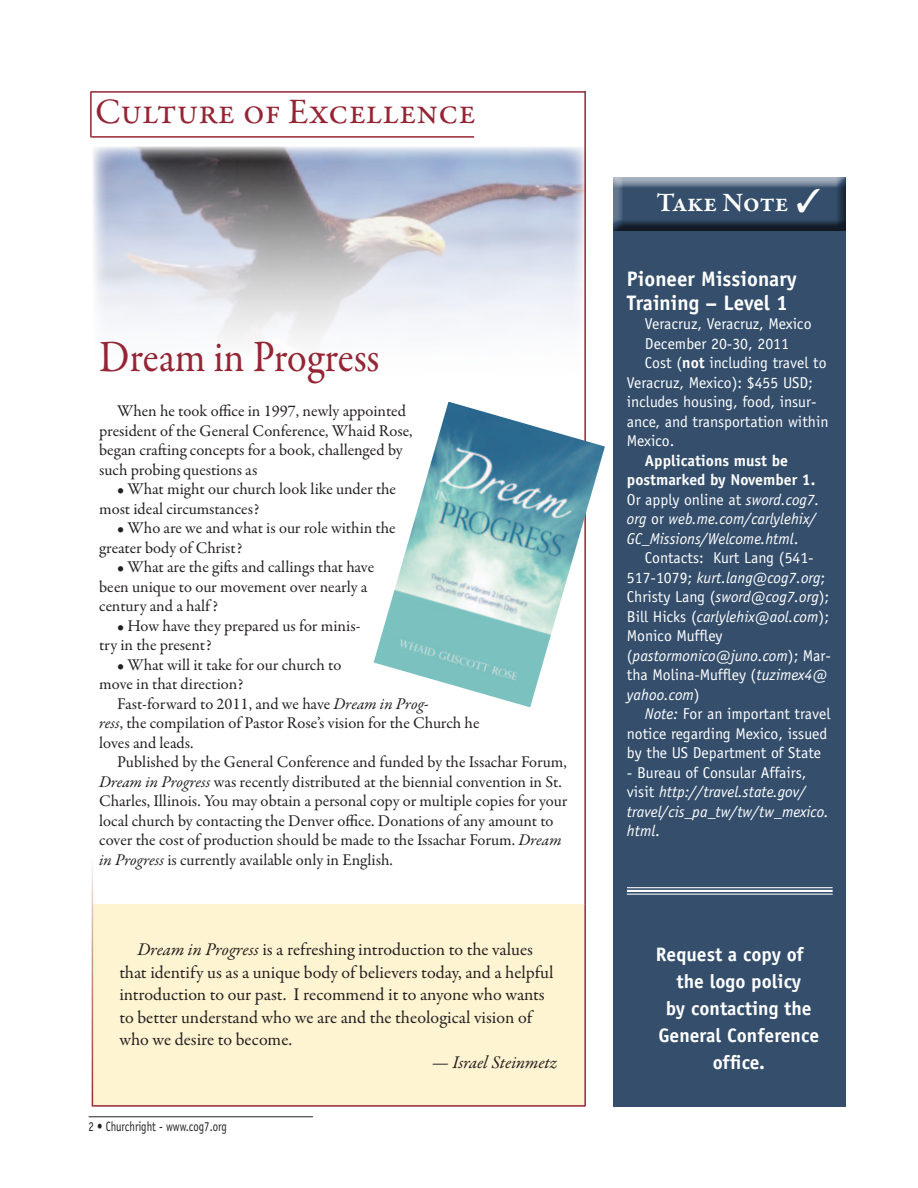
<style>
.page{position:relative;width:918px;height:1188px;background:#fff}
.page>*{position:absolute;margin:0;border:0;box-sizing:border-box;transform-origin:0 0}
.Title-CR{font:45px "Garamond Premr Pro";letter-spacing:-.005em;color:#952534;scale:.9 1}
.t1{font:36px "Garamond Premr Pro";color:#952534}
.News{font:600 27px "Garamond Premr Pro";letter-spacing:-.005em;color:#fff}
.Sidebar_-_Text{font:700 21px/24px "Officina Sans";color:#fff}
.News-2{font:700 19.5px "Officina Sans";color:#fff}
.Main_text{font:18px/22.5px "Garamond Premr Pro";color:#231f20}
.Main_text-2{font:italic 18px "Garamond Premr Pro";letter-spacing:-.005em;color:#231f20}
.Main_text-3{font:16.5px/19.5px "Garamond Premr Pro";letter-spacing:-.005em;color:#231f20}
.Sidebar_-_Text-2{font:15.75px/19.5px "Officina Sans";color:#fff}
.Sidebar_-_Text-3{font:italic 15.75px/19.5px "Officina Sans";color:#fff}
.t2{font:13.5px "Officina Sans";color:#231f20;scale:.8 1}
.s1{font-style:italic}
.s2{font-weight:700}
.s3{font-weight:700;font-style:normal}
.s4{font-style:normal}
</style>
<div class="page">
<hr style="left:89px;top:1116px;width:224px;height:1px;background:#231f20">
<hr style="left:90px;top:92px;width:2px;height:45px;background:#952534">
<img style="left:93px;top:147px;width:491px;height:193px">
<hr style="left:91px;top:91px;width:495px;height:2px;background:#952534">
<hr style="left:91px;top:136px;width:383px;height:2px;background:#952534">
<hr style="left:584px;top:91px;width:2px;height:813px;background:#952534">
<div style="left:613px;top:231px;width:233px;height:876px;background:#344e6c"></div>
<hr style="left:627px;top:887px;width:206px;height:1px;background:#fff">
<hr style="left:627px;top:890px;width:206px;height:2px;background:#fff">
<hr style="left:627px;top:894px;width:206px;height:1px;background:#fff">
<div style="left:611px;top:177px;width:235px;height:54px;background:#231f20;opacity:.75"></div>
<div style="left:92px;top:904px;width:492px;height:202px;background:#fef4d1"></div>
<img style="left:374px;top:402px;width:231px;height:305px">
<hr style="left:93px;top:1105px;width:492px;height:2px;background:#952534">
<hr style="left:92px;top:855px;width:1px;height:252px;background:#fff">
<hr style="left:584px;top:904px;width:2px;height:202px;background:#952534">
<svg style="left:797px;top:188px;width:23px;height:24px"></svg>
<p class="t1" style="left:95px;top:90px;width:382px">Culture of Excellence</p>
<p class="Title-CR" style="left:99px;top:330px;width:313px">Dream in Progress</p>
<p class="Main_text-3" style="left:99px;top:402px;width:315px;text-indent:18px">When he took office in 1997, newly appointed president of the General Conference, Whaid Rose, began crafting concepts for a book, challenged by such probing questions as</p>
<p class="Main_text-3" style="left:99px;top:480px;width:298px;text-indent:18px">• What might our church look like under the most ideal circumstances?</p>
<p class="Main_text-3" style="left:99px;top:519px;width:298px;text-indent:18px">• Who are we and what is our role within the greater body of Christ?</p>
<p class="Main_text-3" style="left:99px;top:558px;width:277px;text-indent:18px">• What are the gifts and callings that have been unique to our movement over nearly a century and a half ?</p>
<p class="Main_text-3" style="left:99px;top:616px;width:263px;text-indent:18px">• How have they prepared us for minis&shy;try in the present?</p>
<p class="Main_text-3" style="left:99px;top:655px;width:244px;text-indent:18px">• What will it take for our church to move in that direction?</p>
<p class="Main_text-3" style="left:99px;top:694px;width:382px;text-indent:18px">Fast-forward to 2011, and we have <span class="s1">Dream in Prog-<br>ress</span>, the compilation of Pastor Rose’s vision for the Church he loves and leads.</p>
<p class="Main_text-3" style="left:99px;top:753px;width:470px;text-indent:18px">Published by the General Conference and funded by the Issachar Forum, <span class="s1">Dream in Progress</span> was recently distributed at the biennial convention in St.<br>Charles, Illinois. You may obtain a personal copy or multiple copies for your local church by contacting the Denver office. Donations of any amount to cover the cost of production should be made to the Issachar Forum. <span class="s1">Dream in Progress</span> is currently available only in English.</p>
<p class="Main_text" style="left:119px;top:939px;width:436px;text-indent:18px"><span class="s1">Dream in Progress</span> is a refreshing introduction to the values that identify us as a unique body of believers today, and a helpful introduction to our past. I recommend it to anyone who wants to better understand who we are and the theological vision of who we desire to become.</p>
<p class="Main_text-2" style="left:432px;top:1051px;width:127px">— Israel Steinmetz</p>
<p class="t2" style="left:89px;top:1119px;width:174px">2 • Churchright - www.cog7.org</p>
<p class="News" style="left:657px;top:186px;width:134px">Take Note</p>
<p class="Sidebar_-_Text" style="left:627px;top:266px;width:171px">Pioneer Missionary<br>Training – Level 1</p>
<p class="Sidebar_-_Text-2" style="left:645px;top:314px;width:168px">Veracruz, Veracruz, Mexico</p>
<p class="Sidebar_-_Text-2" style="left:645px;top:334px;width:146px">December 20-30, 2011</p>
<p class="Sidebar_-_Text-2" style="left:627px;top:353px;width:203px;text-indent:18px">Cost (<span class="s2">not</span> including travel to<br>Veracruz, Mexico): $455 USD; includes housing, food, insur&shy;ance, and transportation within<br>Mexico.</p>
<p class="Sidebar_-_Text-3" style="left:627px;top:451px;width:194px;text-indent:18px"><span class="s3">Applications must be postmarked by November 1.<br></span><span class="s4">Or apply online at</span> sword.cog7. org <span class="s4">or</span> web.me.com/carlylehix/<br>GC_Missions/Welcome.html<span class="s4">.</span></p>
<p class="Sidebar_-_Text-2" style="left:627px;top:548px;width:206px;text-indent:18px">Contacts: Kurt Lang (541-<br>517-1079; <span class="s1">kurt.lang@cog7.org</span>;<br>Christy Lang (<span class="s1">sword@cog7.org</span>);<br>Bill Hicks (<span class="s1">carlylehix@aol.com</span>);<br>Monico Muffley (<span class="s1">pastormonico@juno.com</span>); Mar&shy;tha Molina-Muffley (<span class="s1">tuzimex4@ yahoo.com</span>)</p>
<p class="Sidebar_-_Text-2" style="left:627px;top:704px;width:205px;text-indent:18px"><span class="s1">Note:</span> For an important travel notice regarding Mexico, issued by the US Department of State</p>
<p class="Sidebar_-_Text-3" style="left:627px;top:763px;width:204px"><span class="s4">- Bureau of Consular Affairs, visit</span> http://travel.state.gov/ travel/cis_pa_tw/tw/tw_mexico. html<span class="s4">.</span></p>
<p class="News-2" style="left:656px;top:942px;width:150px">Request a copy of</p>
<p class="News-2" style="left:677px;top:969px;width:126px">the logo policy</p>
<p class="News-2" style="left:666px;top:996px;width:147px">by contacting the</p>
<p class="News-2" style="left:658px;top:1023px;width:162px">General Conference</p>
<p class="News-2" style="left:713px;top:1050px;width:54px">office.</p>
</div>
